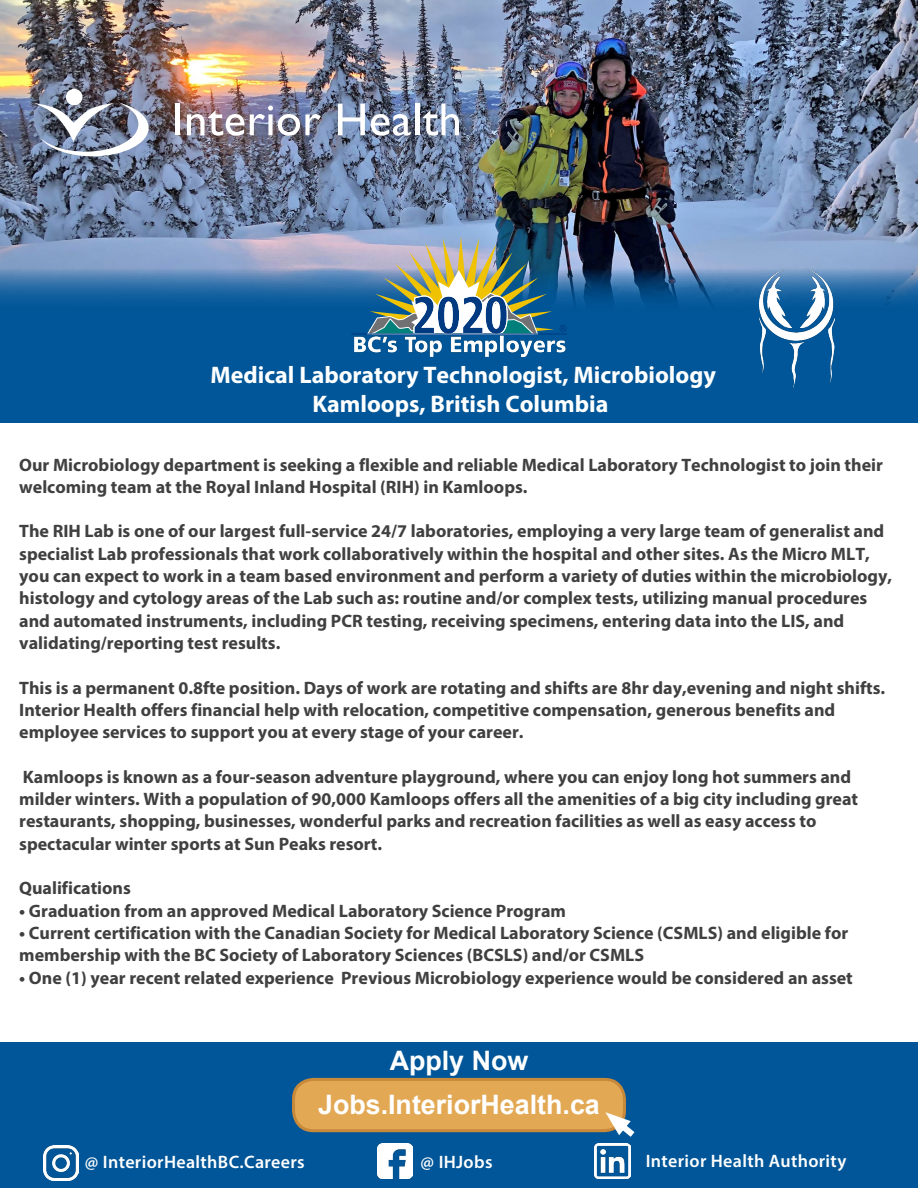
<style>
.page{position:relative;width:918px;height:1188px;background:#fff}
.page>*{position:absolute;margin:0;border:0;box-sizing:border-box;transform-origin:0 0}
.t1{font:700 26.85px "Arial";color:#fff}
.t2{font:700 24px/29.7px "Myriad Pro";color:#fff;text-align:center}
.t3{font:700 18px/22.4px "Myriad Pro";color:#404040}
.t4{font:600 18px "Myriad Pro";letter-spacing:.02em;color:#fff}
</style>
<div class="page">
<img style="left:0;top:0;width:918px;height:268px">
<svg style="left:0;top:268px;width:918px;height:155px;background:#0a5a9a"></svg>
<div style="left:66px;top:89px;width:17px;height:16px;background:#fff;border-radius:50%"></div>
<svg style="left:34px;top:102px;width:115px;height:54px"></svg>
<hr style="left:176px;top:104px;width:4px;height:31px;background:#fff">
<img style="left:187px;top:106px;width:134px;height:30px">
<svg style="left:338px;top:104px;width:27px;height:31px"></svg>
<svg style="left:371px;top:114px;width:40px;height:22px"></svg>
<hr style="left:415px;top:104px;width:4px;height:31px;background:#fff">
<svg style="left:423px;top:104px;width:36px;height:32px"></svg>
<div style="left:0;top:1042px;width:918px;height:146px;background:#005698"></div>
<div style="left:294px;top:1079px;width:330px;height:52px;background:#e2a854;border-radius:20px"></div>
<div style="left:292px;top:1078px;width:334px;height:54px;border:3px solid #c8893a;border-radius:20px"></div>
<img style="left:44px;top:1145px;width:35px;height:35px">
<img style="left:377px;top:1144px;width:35px;height:35px">
<img style="left:595px;top:1144px;width:35px;height:35px">
<svg style="left:605px;top:1112px;width:30px;height:25px"></svg>
<img style="left:351px;top:236px;width:216px;height:99px">
<img style="left:341px;top:335px;width:236px;height:21px">
<img style="left:760px;top:268px;width:74px;height:133px">
<h2 class="t2" style="left:211px;top:359px;width:507px">Medical Laboratory Technologist, Microbiology<br>Kamloops, British Columbia</h2>
<p class="t3" style="left:19px;top:453px;width:865px">Our Microbiology department is seeking a flexible and reliable Medical Laboratory Technologist to join their welcoming team at the Royal Inland Hospital (RIH) in Kamloops.</p>
<p class="t3" style="left:19px;top:520px;width:875px">The RIH Lab is one of our largest full-service 24/7 laboratories, employing a very large team of generalist and specialist Lab professionals that work collaboratively within the hospital and other sites. As the Micro MLT, you can expect to work in a team based environment and perform a variety of duties within the microbiology, histology and cytology areas of the Lab such as: routine and/or complex tests, utilizing manual procedures and automated instruments, including PCR testing, receiving specimens, entering data into the LIS, and validating/reporting test results.</p>
<p class="t3" style="left:19px;top:676px;width:868px">This is a permanent 0.8fte position. Days of work are rotating and shifts are 8hr day,evening and night shifts.<br>Interior Health offers financial help with relocation, competitive compensation, generous benefits and employee services to support you at every stage of your career.</p>
<p class="t3" style="left:19px;top:765px;width:841px">Kamloops is known as a four-season adventure playground, where you can enjoy long hot summers and milder winters. With a population of 90,000 Kamloops offers all the amenities of a big city including great restaurants, shopping, businesses, wonderful parks and recreation facilities as well as easy access to spectacular winter sports at Sun Peaks resort.</p>
<p class="t3" style="left:19px;top:876px;width:113px">Qualifications</p>
<p class="t3" style="left:19px;top:899px;width:548px">• Graduation from an approved Medical Laboratory Science Program</p>
<p class="t3" style="left:19px;top:921px;width:831px">• Current certification with the Canadian Society for Medical Laboratory Science (CSMLS) and eligible for membership with the BC Society of Laboratory Sciences (BCSLS) and/or CSMLS</p>
<p class="t3" style="left:19px;top:966px;width:835px">• One (1) year recent related experience Previous Microbiology experience would be considered an asset</p>
<h1 class="t1" style="left:390px;top:1042px;width:140px">Apply Now</h1>
<h1 class="t1" style="left:318px;top:1085px;width:283px">Jobs.InteriorHealth.ca</h1>
<p class="t4" style="left:85px;top:1151px;width:221px">@ InteriorHealthBC.Careers</p>
<p class="t4" style="left:421px;top:1151px;width:73px">@ IHJobs</p>
<p class="t4" style="left:646px;top:1149px;width:202px">Interior Health Authority</p>
</div>
